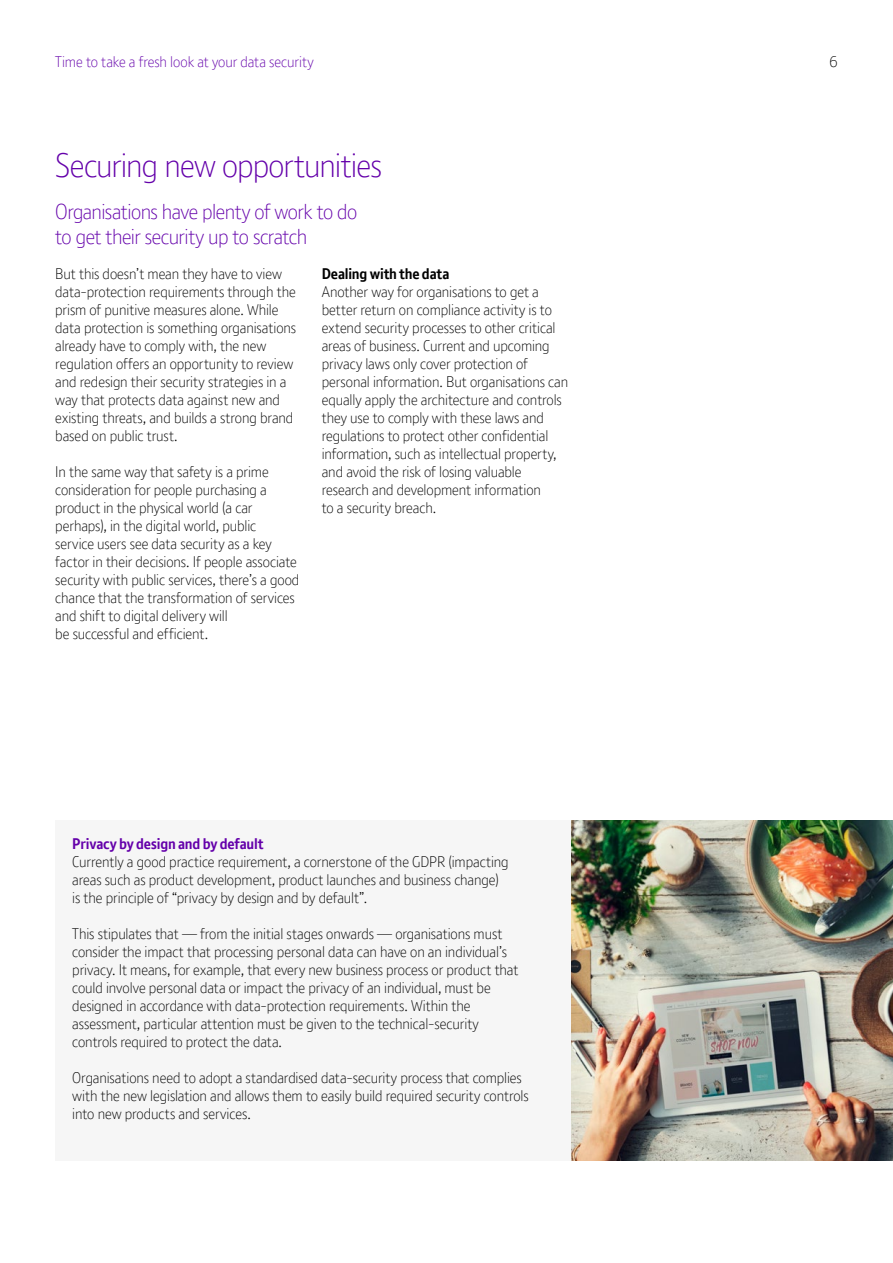
<style>
.page{position:relative;width:893px;height:1263px;background:#fff}
.page>*{position:absolute;margin:0;border:0;box-sizing:border-box;transform-origin:0 0}
.t1{font:300 33px "BT Font";letter-spacing:-.025em;color:#6400aa}
.t2{font:300 21px/25.2px "BT Font";letter-spacing:-.025em;color:#6400aa}
.t3{font:300 15px/18px "BT Font";letter-spacing:-.005em;color:#000}
.t4{font:300 15px "BT Font";letter-spacing:-.005em;color:#6400aa}
.t5{font:700 15px "BT Font";letter-spacing:-.01em;color:#6400aa}
.t6{font:700 15px "BT Font";letter-spacing:-.01em;color:#000}
</style>
<div class="page">
<div style="left:55px;top:820px;width:516px;height:341px;background:#f6f6f6"></div>
<img style="left:571px;top:820px;width:322px;height:341px">
<p class="t4" style="left:55px;top:52px;width:260px">Time to take a fresh look at your data security</p>
<p class="t3" style="left:829px;top:52px;width:10px">6</p>
<h1 class="t1" style="left:55px;top:144px;width:328px">Securing new opportunities</h1>
<h2 class="t2" style="left:55px;top:198px;width:304px">Organisations have plenty of work to do to get their security up to scratch</h2>
<p class="t3" style="left:55px;top:264px;width:242px">But this doesn’t mean they have to view data-protection requirements through the prism of punitive measures alone. While data protection is something organisations already have to comply with, the new regulation offers an opportunity to review and redesign their security strategies in a way that protects data against new and existing threats, and builds a strong brand based on public trust.</p>
<p class="t3" style="left:55px;top:462px;width:246px">In the same way that safety is a prime consideration for people purchasing a product in the physical world (a car perhaps), in the digital world, public<br>service users see data security as a key factor in their decisions. If people associate security with public services, there’s a good chance that the transformation of services and shift to digital delivery will<br>be successful and efficient.</p>
<p class="t6" style="left:322px;top:264px;width:129px">Dealing with the data</p>
<p class="t3" style="left:322px;top:282px;width:248px">Another way for organisations to get a better return on compliance activity is to extend security processes to other critical areas of business. Current and upcoming privacy laws only cover protection of personal information. But organisations can equally apply the architecture and controls they use to comply with these laws and regulations to protect other confidential information, such as intellectual property, and avoid the risk of losing valuable research and development information<br>to a security breach.</p>
<p class="t5" style="left:72px;top:833px;width:193px">Privacy by design and by default</p>
<p class="t3" style="left:72px;top:852px;width:438px">Currently a good practice requirement, a cornerstone of the GDPR (impacting areas such as product development, product launches and business change) is the principle of “privacy by design and by default”.</p>
<p class="t3" style="left:72px;top:924px;width:448px">This stipulates that — from the initial stages onwards — organisations must consider the impact that processing personal data can have on an individual’s privacy. It means, for example, that every new business process or product that could involve personal data or impact the privacy of an individual, must be designed in accordance with data-protection requirements. Within the assessment, particular attention must be given to the technical-security controls required to protect the data.</p>
<p class="t3" style="left:72px;top:1068px;width:458px">Organisations need to adopt a standardised data-security process that complies with the new legislation and allows them to easily build required security controls into new products and services.</p>
</div>
